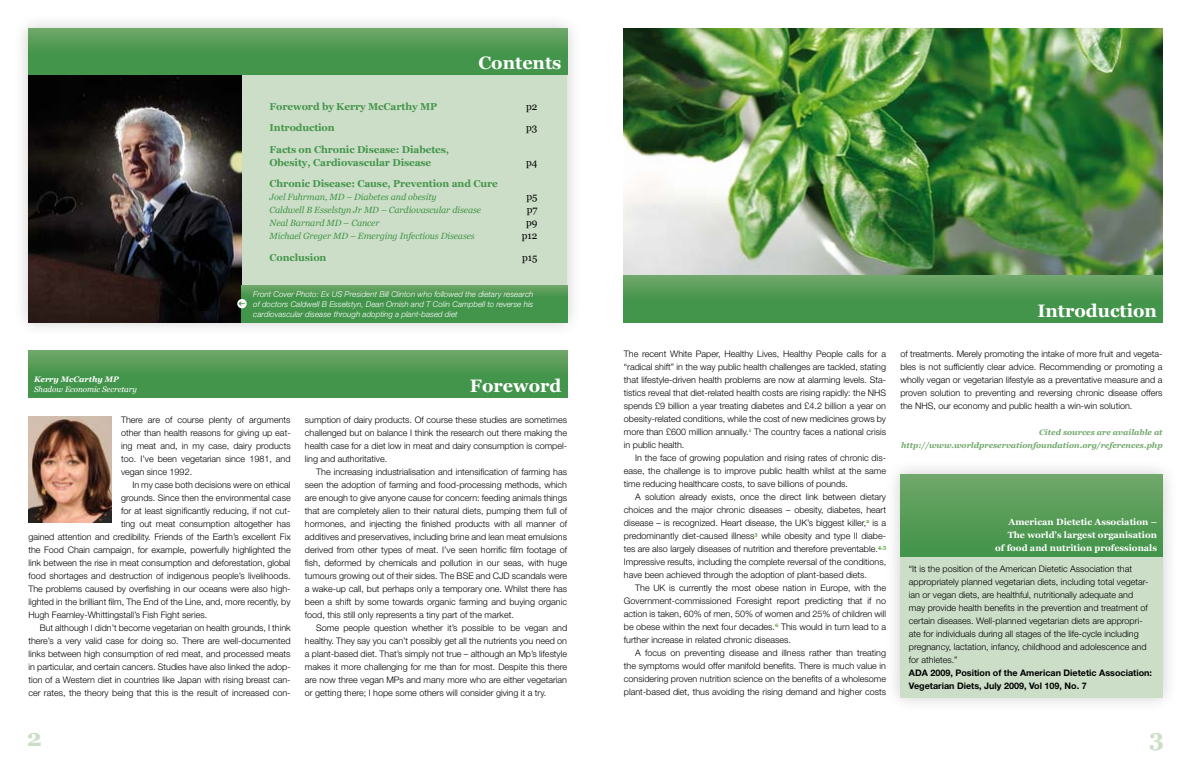
<style>
.page{position:relative;width:1191px;height:766px;background:#fff}
.page>*{position:absolute;margin:0;border:0;box-sizing:border-box;transform-origin:0 0}
.t1{font:700 24px "Georgia";color:#ccdec7}
.t2{font:700 18px "Georgia";color:#fff}
.t3{font:700 10px/13px "Georgia";letter-spacing:-.01em;color:#44954c}
.t4{font:10px "Georgia";letter-spacing:-.01em;color:#000}
.t5{font:300 9px/13px "Helvetica Neue LT Std";color:#000;text-align:justify}
.t6{font:italic 9px "Georgia";letter-spacing:-.01em;color:#44954c}
.t7{font:700 9px/13px "Georgia";color:#fff;text-align:right}
.t8{font:700 9px/13px "Helvetica Neue LT Std";color:#000}
.t9{font:italic 300 8px/10px "Helvetica Neue LT Std";color:#fff;text-align:justify}
.t10{font:italic 700 8px/13px "Georgia";color:#71a86b;text-align:right}
.t11{font:italic 8px "Georgia";color:#fff}
.t12{font:italic 700 8px "Georgia";color:#fff}
</style>
<div class="page">
<div style="left:12px;top:12px;width:570px;height:325px;background:#000;opacity:.2"></div>
<div style="left:28px;top:28px;width:539px;height:294px;background:#ccdec7"></div>
<img style="left:28px;top:75px;width:214px;height:247px">
<img style="left:624px;top:28px;width:538px;height:247px">
<div style="left:28px;top:350px;width:539px;height:47px;background:linear-gradient(to bottom,#67a363,#389044)"></div>
<svg style="left:242px;top:285px;width:325px;height:37px;background:#4b9850"></svg>
<div style="left:28px;top:28px;width:539px;height:47px;background:linear-gradient(to bottom,#66a362,#389044)"></div>
<div style="left:624px;top:275px;width:538px;height:47px;background:linear-gradient(to bottom,#67a363,#389044)"></div>
<svg style="left:237px;top:299px;width:10px;height:9px"></svg>
<svg style="left:238px;top:300px;width:7px;height:7px"></svg>
<div style="left:884px;top:458px;width:294px;height:255px;background:#000;opacity:.2"></div>
<div style="left:900px;top:474px;width:262px;height:83px;background:linear-gradient(to bottom,#70a769,#419349)"></div>
<div style="left:900px;top:557px;width:262px;height:140px;background:#ccdec7"></div>
<img style="left:28px;top:416px;width:83px;height:106px">
<h2 class="t2" style="left:478px;top:51px;width:84px">Contents</h2>
<p class="t3" style="left:269px;top:100px;width:169px">Foreword by Kerry McCarthy MP</p>
<p class="t4" style="left:526px;top:100px;width:13px">p2</p>
<p class="t3" style="left:269px;top:121px;width:67px">Introduction</p>
<p class="t4" style="left:526px;top:122px;width:13px">p3</p>
<p class="t3" style="left:269px;top:143px;width:181px">Facts on Chronic Disease: Diabetes,<br>Obesity, Cardiovascular Disease</p>
<p class="t4" style="left:526px;top:156px;width:13px">p4</p>
<p class="t3" style="left:269px;top:177px;width:230px">Chronic Disease: Cause, Prevention and Cure</p>
<p class="t6" style="left:269px;top:191px;width:168px">Joel Fuhrman, MD – Diabetes and obesity</p>
<p class="t4" style="left:526px;top:191px;width:12px">p5</p>
<p class="t6" style="left:269px;top:204px;width:213px">Caldwell B Esselstyn Jr MD – Cardiovascular disease</p>
<p class="t4" style="left:527px;top:204px;width:12px">p7</p>
<p class="t6" style="left:269px;top:217px;width:112px">Neal Barnard MD – Cancer</p>
<p class="t4" style="left:526px;top:217px;width:13px">p9</p>
<p class="t6" style="left:269px;top:230px;width:207px">Michael Greger MD – Emerging Infectious Diseases</p>
<p class="t4" style="left:522px;top:230px;width:17px">p12</p>
<p class="t3" style="left:269px;top:251px;width:58px">Conclusion</p>
<p class="t4" style="left:522px;top:251px;width:17px">p15</p>
<p class="t12" style="left:34px;top:374px;width:86px">Kerry McCarthy MP</p>
<p class="t11" style="left:34px;top:383px;width:105px">Shadow Economic Secretary</p>
<p class="t9" style="left:253px;top:288px;width:282px">Front Cover Photo: Ex US President Bill Clinton who followed the dietary research of doctors Caldwell B Esselstyn, Dean Ornish and T Colin Campbell to reverse his cardiovascular disease through adopting a plant-based diet</p>
<h2 class="t2" style="left:470px;top:373px;width:93px">Foreword</h2>
<p class="t5" style="left:121px;top:412px;width:171px">There are of course plenty of arguments other than health reasons for giving up eat&shy;ing meat and, in my case, dairy products too. I’ve been vegetarian since 1981, and vegan since 1992.</p>
<p class="t5" style="left:132px;top:477px;width:160px">In my case both decisions were on ethical</p>
<p class="t5" style="left:121px;top:490px;width:171px">grounds. Since then the environmental case</p>
<p class="t5" style="left:121px;top:503px;width:171px">for at least significantly reducing, if not cut-</p>
<p class="t5" style="left:121px;top:516px;width:171px">ting out meat consumption altogether has</p>
<p class="t5" style="left:28px;top:529px;width:264px">gained attention and credibility. Friends of the Earth’s excellent Fix</p>
<p class="t5" style="left:28px;top:542px;width:264px">the Food Chain campaign, for example, powerfully highlighted the</p>
<p class="t5" style="left:28px;top:555px;width:264px">link between the rise in meat consumption and deforestation, global</p>
<p class="t5" style="left:28px;top:568px;width:264px">food shortages and destruction of indigenous people’s livelihoods.</p>
<p class="t5" style="left:28px;top:581px;width:264px">The problems caused by overfishing in our oceans were also high-</p>
<p class="t5" style="left:28px;top:594px;width:264px">lighted in the brilliant film, The End of the Line, and, more recently, by</p>
<p class="t5" style="left:28px;top:607px;width:180px">Hugh Fearnley-Whittingstall’s Fish Fight series.</p>
<p class="t5" style="left:40px;top:620px;width:252px">But although I didn’t become vegetarian on health grounds, I think</p>
<p class="t5" style="left:28px;top:633px;width:264px">there’s a very valid case for doing so. There are well-documented</p>
<p class="t5" style="left:28px;top:646px;width:264px">links between high consumption of red meat, and processed meats</p>
<p class="t5" style="left:28px;top:659px;width:264px">in particular, and certain cancers. Studies have also linked the adop-</p>
<p class="t5" style="left:28px;top:672px;width:264px">tion of a Western diet in countries like Japan with rising breast can-</p>
<p class="t5" style="left:28px;top:685px;width:264px">cer rates, the theory being that this is the result of increased con-</p>
<p class="t5" style="left:305px;top:412px;width:264px">sumption of dairy products. Of course these studies are sometimes challenged but on balance I think the research out there making the health case for a diet low in meat and dairy consumption is compel&shy;ling and authoritative.</p>
<p class="t5" style="left:305px;top:464px;width:264px;text-indent:11px">The increasing industrialisation and intensification of farming has seen the adoption of farming and food-processing methods, which are enough to give anyone cause for concern: feeding animals things that are completely alien to their natural diets, pumping them full of hormones, and injecting the finished products with all manner of additives and preservatives, including brine and lean meat emulsions derived from other types of meat. I’ve seen horrific film footage of fish, deformed by chemicals and pollution in our seas, with huge tumours growing out of their sides. The BSE and CJD scandals were a wake-up call, but perhaps only a temporary one. Whilst there has been a shift by some towards organic farming and buying organic food, this still only represents a tiny part of the market.</p>
<p class="t5" style="left:305px;top:620px;width:264px;text-indent:11px">Some people question whether it’s possible to be vegan and healthy. They say you can’t possibly get all the nutrients you need on a plant-based diet. That’s simply not true – although an Mp’s lifestyle makes it more challenging for me than for most. Despite this there are now three vegan MPs and many more who are either vegetarian or getting there; I hope some others will consider giving it a try.</p>
<p class="t5" style="left:624px;top:347px;width:264px">The recent White Paper, Healthy Lives, Healthy People calls for a “radical shift” in the way public health challenges are tackled, stating that lifestyle-driven health problems are now at alarming levels. Sta&shy;tistics reveal that diet-related health costs are rising rapidly: the NHS spends £9 billion a year treating diabetes and £4.2 billion a year on obesity-related conditions, while the cost of new medicines grows by more than £600 million annually.<sup>1</sup> The country faces a national crisis in public health.</p>
<p class="t5" style="left:624px;top:451px;width:264px;text-indent:11px">In the face of growing population and rising rates of chronic dis&shy;ease, the challenge is to improve public health whilst at the same time reducing healthcare costs, to save billions of pounds.</p>
<p class="t5" style="left:624px;top:490px;width:264px;text-indent:11px">A solution already exists, once the direct link between dietary choices and the major chronic diseases – obesity, diabetes, heart disease – is recognized. Heart disease, the UK’s biggest killer,<sup>2</sup> is a predominantly diet-caused illness<sup>3</sup> while obesity and type II diabe&shy;tes are also largely diseases of nutrition and therefore preventable.<sup>4,5<br></sup>Impressive results, including the complete reversal of the conditions, have been achieved through the adoption of plant-based diets.</p>
<p class="t5" style="left:624px;top:581px;width:264px;text-indent:11px">The UK is currently the most obese nation in Europe, with the Government-commissioned Foresight report predicting that if no action is taken, 60% of men, 50% of women and 25% of children will be obese within the next four decades.<sup>6</sup> This would in turn lead to a further increase in related chronic diseases.</p>
<p class="t5" style="left:624px;top:646px;width:264px;text-indent:11px">A focus on preventing disease and illness rather than treating the symptoms would offer manifold benefits. There is much value in considering proven nutrition science on the benefits of a wholesome plant-based diet, thus avoiding the rising demand and higher costs</p>
<h2 class="t2" style="left:1037px;top:298px;width:121px">Introduction</h2>
<p class="t5" style="left:900px;top:347px;width:264px">of treatments. Merely promoting the intake of more fruit and vegeta&shy;bles is not sufficiently clear advice. Recommending or promoting a wholly vegan or vegetarian lifestyle as a preventative measure and a proven solution to preventing and reversing chronic disease offers the NHS, our economy and public health a win-win solution.</p>
<p class="t10" style="left:901px;top:425px;width:263px">Cited sources are available at http://www.worldpreservationfoundation.org/references.php</p>
<p class="t7" style="left:995px;top:515px;width:163px">American Dietetic Association –<br>The world’s largest organisation<br>of food and nutrition professionals</p>
<p class="t5" style="left:909px;top:562px;width:241px;text-align:left">“It is the position of the American Dietetic Association that appropriately planned vegetarian diets, including total vegetar&shy;ian or vegan diets, are healthful, nutritionally adequate and may provide health benefits in the prevention and treatment of certain diseases. Well-planned vegetarian diets are appropri&shy;ate for individuals during all stages of the life-cycle including pregnancy, lactation, infancy, childhood and adolescence and for athletes.”</p>
<p class="t8" style="left:909px;top:666px;width:245px">ADA 2009, Position of the American Dietetic Association:<br>Vegetarian Diets, July 2009, Vol 109, No. 7</p>
<h1 class="t1" style="left:27px;top:722px;width:17px">2</h1>
<h1 class="t1" style="left:1149px;top:722px;width:16px">3</h1>
</div>
